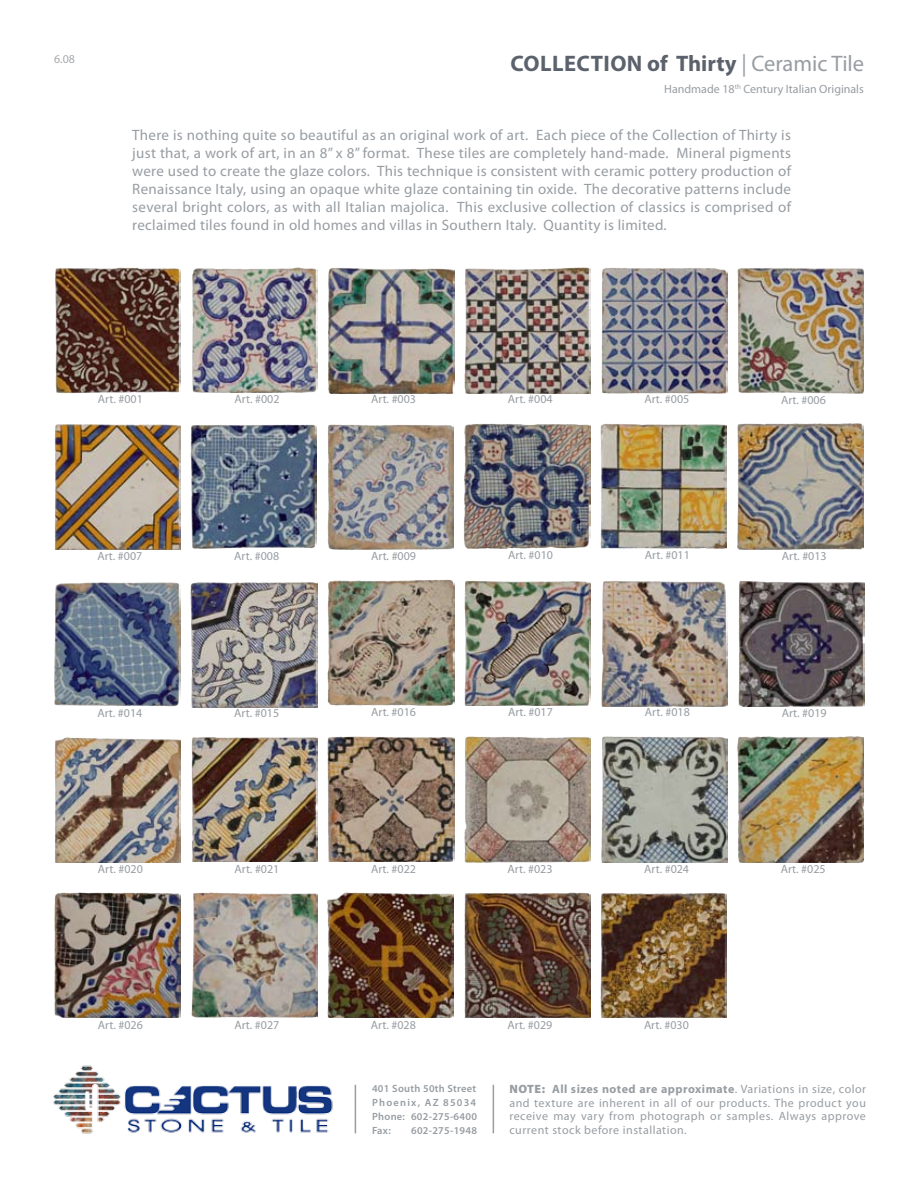
<style>
.page{position:relative;width:918px;height:1188px;background:#fff}
.page>*{position:absolute;margin:0;border:0;box-sizing:border-box;transform-origin:0 0}
.t1{font:700 22.5px "Myriad Pro";letter-spacing:.02em;color:#5b626b}
.t2{font:15px/18px "Myriad Pro";letter-spacing:.02em;color:#989da2;text-align:justify}
.t3{font:12px/13.5px "Myriad Pro";color:#989da2;text-align:justify}
.t4{font:12px "Myriad Pro";color:#a7a9ac}
.t5{font:600 10.5px/13.8px "Myriad Pro";letter-spacing:.025em;color:#989da2;text-align:justify}
.s1{font-weight:400;color:#989da2}
.s2{font-weight:900}
.s3{font-weight:700}
</style>
<div class="page">
<img style="left:53px;top:1065px;width:280px;height:69px">
<hr style="left:355px;top:1085px;width:1px;height:48px;background:#989da2">
<hr style="left:493px;top:1085px;width:1px;height:48px;background:#989da2">
<img style="left:55px;top:268px;width:126px;height:126px">
<img style="left:192px;top:267px;width:126px;height:126px">
<img style="left:328px;top:268px;width:126px;height:125px">
<img style="left:464px;top:267px;width:127px;height:126px">
<img style="left:601px;top:268px;width:126px;height:125px">
<img style="left:738px;top:268px;width:126px;height:125px">
<img style="left:54px;top:424px;width:126px;height:126px">
<img style="left:191px;top:424px;width:126px;height:125px">
<img style="left:327px;top:424px;width:127px;height:126px">
<img style="left:464px;top:424px;width:126px;height:125px">
<img style="left:600px;top:424px;width:127px;height:125px">
<img style="left:737px;top:424px;width:126px;height:125px">
<img style="left:54px;top:582px;width:126px;height:125px">
<img style="left:191px;top:582px;width:126px;height:125px">
<img style="left:328px;top:580px;width:126px;height:125px">
<img style="left:465px;top:581px;width:126px;height:125px">
<img style="left:602px;top:581px;width:126px;height:125px">
<img style="left:738px;top:581px;width:127px;height:125px">
<img style="left:55px;top:737px;width:126px;height:126px">
<img style="left:191px;top:737px;width:127px;height:125px">
<img style="left:328px;top:736px;width:126px;height:126px">
<img style="left:464px;top:736px;width:127px;height:126px">
<img style="left:601px;top:737px;width:126px;height:125px">
<img style="left:738px;top:737px;width:126px;height:125px">
<img style="left:55px;top:892px;width:126px;height:126px">
<img style="left:191px;top:892px;width:126px;height:125px">
<img style="left:328px;top:892px;width:126px;height:126px">
<img style="left:464px;top:892px;width:126px;height:126px">
<img style="left:601px;top:892px;width:126px;height:126px">
<p class="t4" style="left:54px;top:52px;width:22px">6.08</p>
<h1 class="t1" style="left:510px;top:49px;width:355px">Collection of Thirty <span class="s1">| Ceramic Tile</span></h1>
<p class="t3" style="left:664px;top:82px;width:201px">Handmade 18<sup>th</sup> Century Italian Originals</p>
<p class="t2" style="left:132px;top:125px;width:660px">There is nothing quite so beautiful as an original work of art. Each piece of the Collection of Thirty is just that, a work of art, in an 8” x 8” format. These tiles are completely hand-made. Mineral pigments were used to create the glaze colors. This technique is consistent with ceramic pottery production of Renaissance Italy, using an opaque white glaze containing tin oxide. The decorative patterns include several bright colors, as with all Italian majolica. This exclusive collection of classics is comprised of reclaimed tiles found in old homes and villas in Southern Italy. Quantity is limited.</p>
<p class="t3" style="left:98px;top:392px;width:46px">Art. #001</p>
<p class="t3" style="left:235px;top:392px;width:46px">Art. #002</p>
<p class="t3" style="left:371px;top:392px;width:46px">Art. #003</p>
<p class="t3" style="left:508px;top:392px;width:46px">Art. #004</p>
<p class="t3" style="left:644px;top:393px;width:46px">Art. #005</p>
<p class="t3" style="left:781px;top:393px;width:46px">Art. #006</p>
<p class="t3" style="left:508px;top:548px;width:46px">Art. #010</p>
<p class="t3" style="left:645px;top:548px;width:46px">Art. #011</p>
<p class="t3" style="left:97px;top:549px;width:46px">Art. #007</p>
<p class="t3" style="left:782px;top:549px;width:46px">Art. #013</p>
<p class="t3" style="left:234px;top:549px;width:46px">Art. #008</p>
<p class="t3" style="left:371px;top:549px;width:46px">Art. #009</p>
<p class="t3" style="left:371px;top:705px;width:46px">Art. #016</p>
<p class="t3" style="left:508px;top:705px;width:46px">Art. #017</p>
<p class="t3" style="left:645px;top:705px;width:46px">Art. #018</p>
<p class="t3" style="left:97px;top:706px;width:46px">Art. #014</p>
<p class="t3" style="left:782px;top:706px;width:46px">Art. #019</p>
<p class="t3" style="left:234px;top:706px;width:46px">Art. #015</p>
<p class="t3" style="left:235px;top:862px;width:46px">Art. #021</p>
<p class="t3" style="left:371px;top:862px;width:46px">Art. #022</p>
<p class="t3" style="left:508px;top:862px;width:46px">Art. #023</p>
<p class="t3" style="left:644px;top:862px;width:46px">Art. #024</p>
<p class="t3" style="left:98px;top:862px;width:46px">Art. #020</p>
<p class="t3" style="left:781px;top:862px;width:46px">Art. #025</p>
<p class="t3" style="left:98px;top:1018px;width:46px">Art. #026</p>
<p class="t3" style="left:234px;top:1018px;width:46px">Art. #027</p>
<p class="t3" style="left:371px;top:1018px;width:46px">Art. #028</p>
<p class="t5" style="left:372px;top:1081px;width:106px">401 South 50th Street Phoenix, AZ 85034<br>Phone: 602-275-6400<br>Fax:</p>
<p class="t5" style="left:411px;top:1123px;width:67px">602-275-1948</p>
<p class="t3" style="left:507px;top:1018px;width:46px">Art. #029</p>
<p class="t3" style="left:644px;top:1018px;width:46px">Art. #030</p>
<p class="t3" style="left:509px;top:1082px;width:358px"><span class="s2">NOTE:</span> <span class="s3">All sizes noted are approximate</span>. Variations in size, color and texture are inherent in all of our products. The product you receive may vary from photograph or samples. Always approve current stock before installation.</p>
</div>
